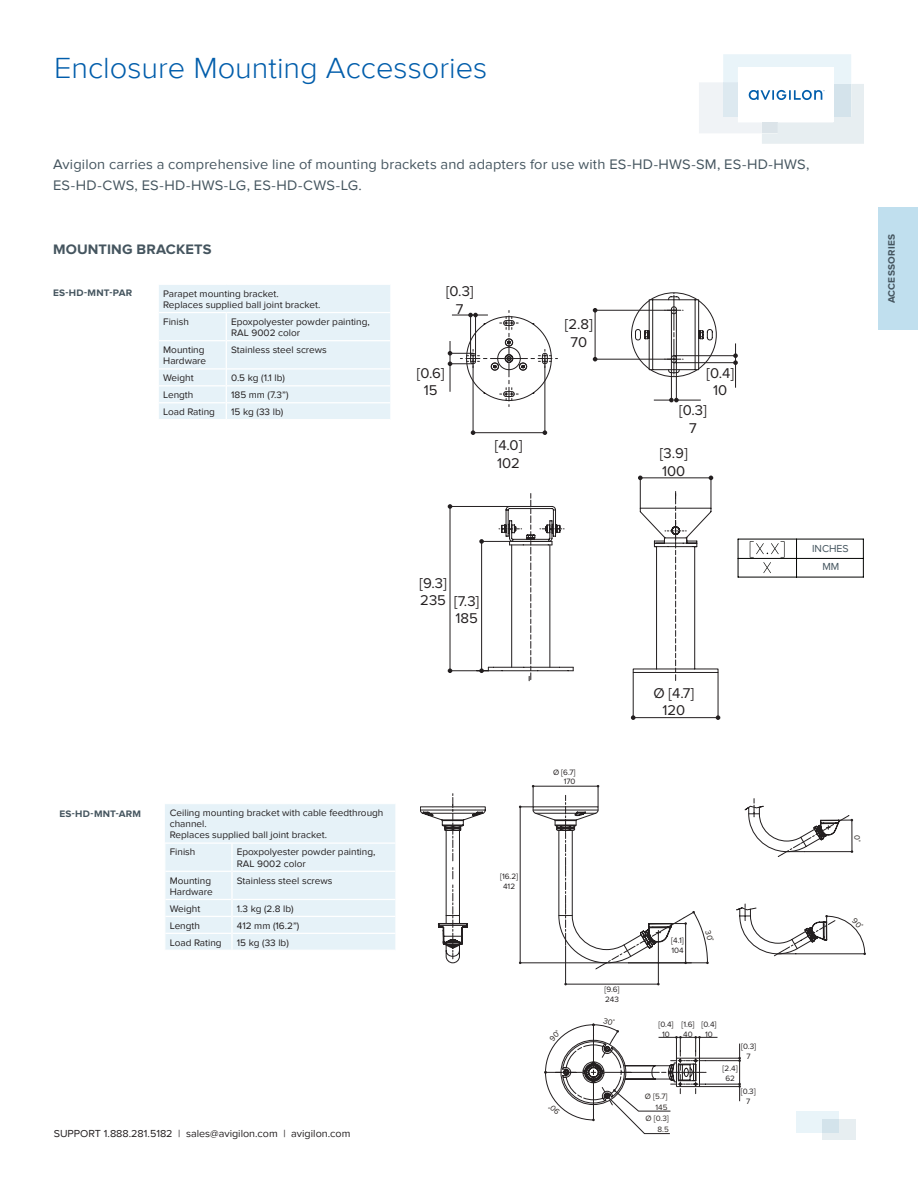
<style>
.page{position:relative;width:918px;height:1188px;background:#fff}
.page>*{position:absolute;margin:0;border:0;box-sizing:border-box;transform-origin:0 0}
.Headings{font:300 30px "Proxima Nova";color:#015dab}
.t1{font:14.7px/17.5px "Proxima Nova";color:#231f20;text-align:center}
.Body{font:14.25px/21px "Proxima Nova";letter-spacing:.01em;color:#45555f}
.Spec_Heading{font:700 14.25px "Proxima Nova";letter-spacing:.01em;color:#45555f}
.t2{font:10.5px "Proxima Nova";color:#231f20}
.Callouts{font:10.5px "Proxima Nova";color:#45555f}
.Spec_body{font:9.75px/11.2px "Proxima Nova";color:#231f20}
.Spec_Heading-2{font:700 9.75px "Proxima Nova";letter-spacing:.025em;color:#45555f}
.t3{font:8.1px/9.6px "Proxima Nova";color:#231f20;text-align:center}
.t4{font:8.1px/10.9px "Proxima Nova";color:#2e2926;text-align:right}
</style>
<div class="page">
<div style="left:822px;top:1120px;width:34px;height:20px;background:#e7eef1"></div>
<svg style="left:796px;top:1112px;width:43px;height:21px"></svg>
<div style="left:878px;top:207px;width:40px;height:123px;background:#c0dfee"></div>
<svg style="left:699px;top:54px;width:165px;height:90px"></svg>
<hr style="left:674px;top:355px;width:62px;height:1px;background:#231f20">
<hr style="left:674px;top:362px;width:62px;height:1px;background:#231f20">
<hr style="left:633px;top:672px;width:1px;height:46px;background:#231f20">
<hr style="left:718px;top:672px;width:1px;height:46px;background:#231f20">
<hr style="left:633px;top:717px;width:85px;height:1px;background:#231f20">
<svg style="left:716px;top:715px;width:4px;height:5px"></svg>
<svg style="left:631px;top:715px;width:5px;height:5px"></svg>
<svg style="left:733px;top:343px;width:5px;height:45px"></svg>
<svg style="left:448px;top:292px;width:269px;height:389px"></svg>
<svg style="left:750px;top:541px;width:35px;height:32px"></svg>
<hr style="left:738px;top:539px;width:1px;height:38px;background:#040503">
<hr style="left:738px;top:577px;width:125px;height:1px;background:#040503">
<hr style="left:863px;top:539px;width:1px;height:38px;background:#040503">
<hr style="left:738px;top:539px;width:125px;height:1px;background:#040503">
<hr style="left:796px;top:539px;width:1px;height:38px;background:#040503">
<hr style="left:738px;top:558px;width:125px;height:1px;background:#040503">
<div style="left:159px;top:285px;width:231px;height:134px;background:#e6f2f8"></div>
<div style="left:165px;top:804px;width:230px;height:146px;background:#e6f2f8"></div>
<hr style="left:705px;top:1084px;width:35px;height:1px;background:#231f20">
<hr style="left:705px;top:1060px;width:35px;height:1px;background:#231f20">
<hr style="left:699px;top:1058px;width:41px;height:1px;background:#231f20">
<hr style="left:699px;top:1086px;width:41px;height:1px;background:#231f20">
<svg style="left:738px;top:1044px;width:3px;height:57px"></svg>
<svg style="left:423px;top:785px;width:286px;height:200px"></svg>
<svg style="left:736px;top:798px;width:130px;height:158px"></svg>
<svg style="left:544px;top:1023px;width:173px;height:111px"></svg>
<p class="Headings" style="left:54px;top:50px;width:435px">Enclosure Mounting Accessories</p>
<p class="Body" style="left:53px;top:154px;width:758px">Avigilon carries a comprehensive line of mounting brackets and adapters for use with ES-HD-HWS-SM, ES-HD-HWS,<br>ES-HD-CWS, ES-HD-HWS-LG, ES-HD-CWS-LG.</p>
<p class="Spec_Heading" style="left:53px;top:241px;width:160px">MOUNTING BRACKETS</p>
<p class="Spec_Heading-2" style="left:53px;top:288px;width:81px">ES-HD-MNT-PAR</p>
<p class="Spec_body" style="left:163px;top:288px;width:117px">Parapet mounting bracket.</p>
<p class="Spec_body" style="left:163px;top:299px;width:159px">Replaces supplied ball joint bracket.</p>
<p class="Spec_body" style="left:163px;top:316px;width:27px">Finish</p>
<p class="Spec_body" style="left:231px;top:316px;width:140px">Epoxpolyester powder painting,<br>RAL 9002 color</p>
<p class="Spec_body" style="left:163px;top:344px;width:45px">Mounting<br>Hardware</p>
<p class="Spec_body" style="left:231px;top:344px;width:97px">Stainless steel screws</p>
<p class="Spec_body" style="left:163px;top:372px;width:32px">Weight</p>
<p class="Spec_body" style="left:231px;top:372px;width:55px">0.5 kg (1.1 lb)</p>
<p class="Spec_body" style="left:163px;top:389px;width:32px">Length</p>
<p class="Spec_body" style="left:231px;top:389px;width:59px">185 mm (7.3”)</p>
<p class="Spec_body" style="left:163px;top:406px;width:53px">Load Rating</p>
<p class="Spec_body" style="left:231px;top:406px;width:54px">15 kg (33 lb)</p>
<p class="t1" style="left:446px;top:283px;width:29px">[0.3]<br>7</p>
<p class="t1" style="left:417px;top:364px;width:29px">[0.6]<br>15</p>
<p class="t1" style="left:495px;top:437px;width:29px;text-align:left">[4.0]<br>102</p>
<p class="t1" style="left:565px;top:316px;width:30px">[2.8]<br>70</p>
<p class="t1" style="left:707px;top:364px;width:29px">[0.4]<br>10</p>
<p class="t1" style="left:679px;top:402px;width:29px">[0.3]<br>7</p>
<p class="t1" style="left:660px;top:445px;width:29px;text-align:left">[3.9]<br>100</p>
<p class="Spec_Heading-2" style="left:59px;top:808px;width:83px">ES-HD-MNT-ARM</p>
<p class="Spec_body" style="left:170px;top:807px;width:215px">Ceiling mounting bracket with cable feedthrough channel.</p>
<p class="Spec_body" style="left:170px;top:830px;width:159px">Replaces supplied ball joint bracket.</p>
<p class="Spec_body" style="left:170px;top:847px;width:27px">Finish</p>
<p class="Spec_body" style="left:237px;top:847px;width:140px">Epoxpolyester powder painting,<br>RAL 9002 color</p>
<p class="Spec_body" style="left:170px;top:875px;width:45px">Mounting<br>Hardware</p>
<p class="Spec_body" style="left:237px;top:875px;width:97px">Stainless steel screws</p>
<p class="Spec_body" style="left:170px;top:903px;width:32px">Weight</p>
<p class="Spec_body" style="left:237px;top:903px;width:58px">1.3 kg (2.8 lb)</p>
<p class="Spec_body" style="left:170px;top:920px;width:32px">Length</p>
<p class="Spec_body" style="left:237px;top:920px;width:64px">412 mm (16.2”)</p>
<p class="Spec_body" style="left:170px;top:937px;width:53px">Load Rating</p>
<p class="Spec_body" style="left:237px;top:937px;width:54px">15 kg (33 lb)</p>
<p class="t2" style="left:54px;top:1128px;width:298px">SUPPORT 1.888.281.5182 | sales@avigilon.com | avigilon.com</p>
<p class="t1" style="left:420px;top:574px;width:29px">[9.3]</p>
<p class="t1" style="left:420px;top:592px;width:60px">235 [7.3]</p>
<p class="t1" style="left:455px;top:610px;width:24px">185</p>
<p class="t3" style="left:500px;top:872px;width:20px">[16.2]<br>412</p>
<p class="t3" style="left:553px;top:768px;width:24px;text-align:right">Ø [6.7]<br>170</p>
<p class="t1" style="left:653px;top:684px;width:42px">Ø [4.7]<br>120</p>
<p class="t3" style="left:605px;top:985px;width:16px;text-align:left">[9.6]<br>243</p>
<p class="t3" style="left:671px;top:936px;width:14px;text-align:left">[4.1]<br>104</p>
<p class="t3" style="left:659px;top:1020px;width:17px">[0.4]<br>10</p>
<p class="t3" style="left:701px;top:1020px;width:17px">[0.4]<br>10</p>
<p class="t3" style="left:681px;top:1020px;width:15px;text-align:left">[1.6]<br>40</p>
<p class="t4" style="left:645px;top:1091px;width:25px">Ø [5.7]<br>145<br>Ø [0.3]<br>8.5</p>
<p class="t3" style="left:741px;top:1042px;width:17px">[0.3]<br>7</p>
<p class="t3" style="left:741px;top:1087px;width:17px">[0.3]<br>7</p>
<p class="t3" style="left:723px;top:1064px;width:17px">[2.4]<br>62</p>
<p class="Callouts" style="left:812px;top:542px;width:38px">INCHES</p>
<p class="Callouts" style="left:822px;top:561px;width:18px">MM</p>
<p class="t4" style="left:863px;top:835px;width:8px;rotate:90deg">0˚</p>
<p class="Spec_Heading-2" style="left:886px;top:303px;width:71px;rotate:-90deg">ACCESSORIES</p>
</div>
